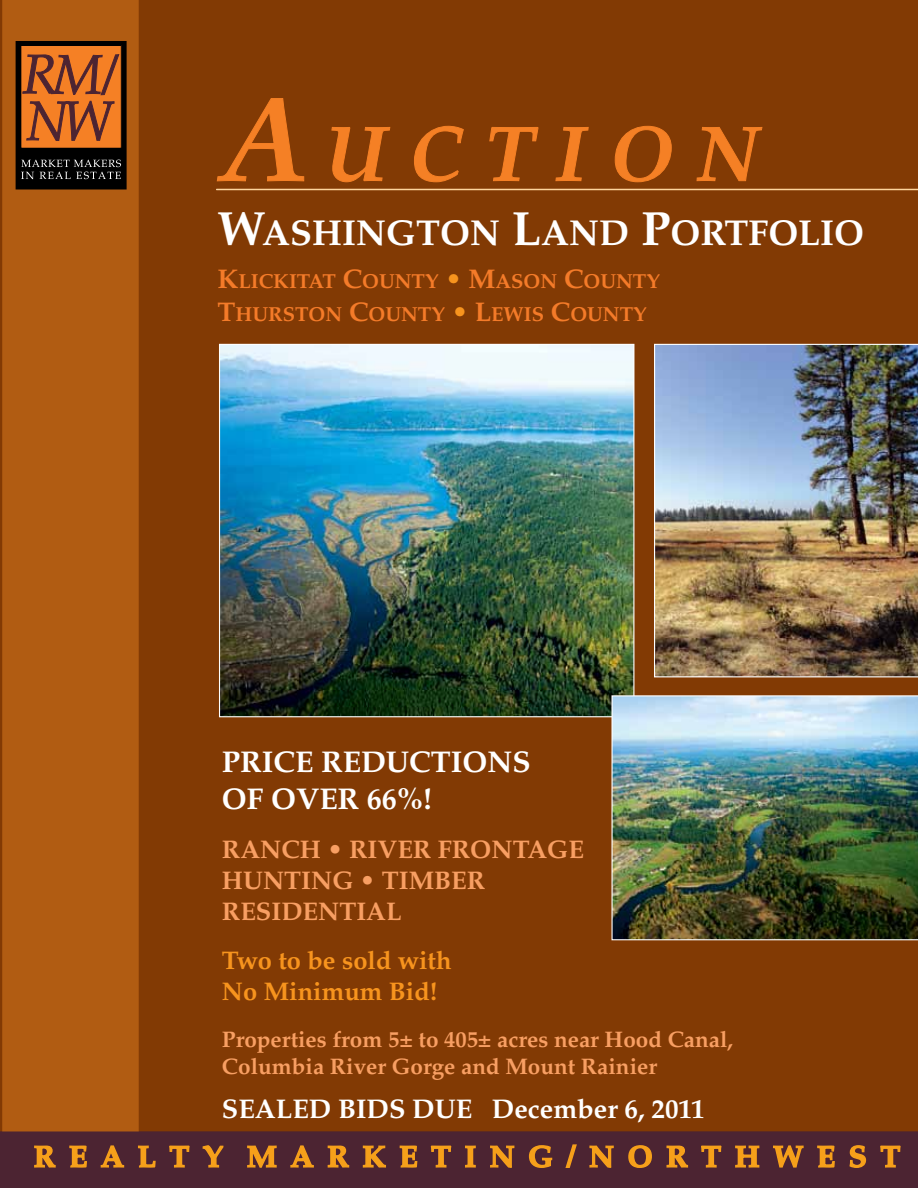
<style>
.page{position:relative;width:918px;height:1188px;background:#fff}
.page>*{position:absolute;margin:0;border:0;box-sizing:border-box;transform-origin:0 0}
.t1{font:700 36px "Palatino";color:#fff}
.t2{font:700 30px/36.5px "Palatino";color:#fff}
.t3{font:700 27px "Palatino";color:#fff}
.t4{font:700 25.5px/31px "Palatino";color:#f89f63}
.t5{font:700 25.5px/31px "Palatino";color:#f7941e}
.t6{font:700 22.5px/27.5px "Palatino";color:#f89f63}
.t7{font:700 20.25px/32.8px "Palatino";color:#f47b29}
.s1{font-size:48px}
.s2{font-size:27px}
.s3{font-size:27px;color:#f7941e}
</style>
<div class="page">
<div style="left:0;top:0;width:918px;height:1131px;background:#823a04"></div>
<div style="left:2px;top:0;width:137px;height:1131px;background:#b15c12"></div>
<div style="left:0;top:1131px;width:918px;height:57px;background:#4c2432"></div>
<hr style="left:216px;top:189px;width:702px;height:1px;background:#fed49c">
<svg style="left:33px;top:1145px;width:23px;height:23px"></svg>
<svg style="left:68px;top:1120px;width:20px;height:64px"></svg>
<svg style="left:100px;top:1145px;width:25px;height:23px"></svg>
<svg style="left:137px;top:1145px;width:19px;height:33px"></svg>
<svg style="left:168px;top:1107px;width:22px;height:61px"></svg>
<svg style="left:202px;top:1144px;width:22px;height:24px"></svg>
<svg style="left:246px;top:1144px;width:32px;height:25px"></svg>
<svg style="left:289px;top:1145px;width:26px;height:23px"></svg>
<svg style="left:327px;top:1145px;width:23px;height:23px"></svg>
<svg style="left:362px;top:1145px;width:25px;height:23px"></svg>
<svg style="left:399px;top:1120px;width:19px;height:57px"></svg>
<svg style="left:430px;top:1107px;width:22px;height:61px"></svg>
<svg style="left:464px;top:1145px;width:13px;height:23px"></svg>
<svg style="left:489px;top:1145px;width:26px;height:24px"></svg>
<svg style="left:528px;top:1144px;width:25px;height:25px"></svg>
<svg style="left:564px;top:1143px;width:14px;height:26px"></svg>
<svg style="left:589px;top:1145px;width:26px;height:24px"></svg>
<svg style="left:628px;top:1144px;width:25px;height:25px"></svg>
<svg style="left:666px;top:1145px;width:23px;height:23px"></svg>
<svg style="left:700px;top:1107px;width:22px;height:61px"></svg>
<svg style="left:734px;top:1145px;width:26px;height:23px"></svg>
<svg style="left:772px;top:1145px;width:32px;height:30px"></svg>
<svg style="left:816px;top:1120px;width:20px;height:64px"></svg>
<svg style="left:849px;top:1144px;width:18px;height:25px"></svg>
<svg style="left:879px;top:1107px;width:23px;height:61px"></svg>
<div style="left:16px;top:42px;width:110px;height:147px;background:#000"></div>
<div style="left:16px;top:41px;width:111px;height:148px;border:2px solid #000"></div>
<div style="left:21px;top:45px;width:100px;height:103px;background:#f58025"></div>
<div style="left:20px;top:45px;width:102px;height:104px;border:1px solid #000"></div>
<svg style="left:22px;top:54px;width:98px;height:87px"></svg>
<svg style="left:21px;top:160px;width:100px;height:19px"></svg>
<svg style="left:216px;top:98px;width:88px;height:84px;background:#a54f0e"></svg>
<svg style="left:331px;top:127px;width:60px;height:56px;background:#b25711"></svg>
<svg style="left:414px;top:126px;width:50px;height:57px;background:#a6500e"></svg>
<svg style="left:489px;top:127px;width:50px;height:54px;background:#a9510f"></svg>
<svg style="left:555px;top:127px;width:34px;height:54px;background:#ae5510"></svg>
<svg style="left:614px;top:126px;width:58px;height:57px;background:#ae5410"></svg>
<svg style="left:696px;top:127px;width:67px;height:55px;background:#a8510f"></svg>
<img style="left:221px;top:346px;width:411px;height:369px">
<img style="left:611px;top:695px;width:307px;height:245px">
<img style="left:654px;top:344px;width:264px;height:333px">
<h1 class="t1" style="left:218px;top:212px;width:648px"><span class="s1">W</span>ASHINGTON <span class="s1">L</span>AND <span class="s1">P</span>ORTFOLIO</h1>
<p class="t7" style="left:218px;top:265px;width:444px"><span class="s2">K</span>LICKITAT <span class="s2">C</span>OUNTY <span class="s3">•</span> <span class="s2">M</span>ASON <span class="s2">C</span>OUNTY<br><span class="s2">T</span>HURSTON <span class="s2">C</span>OUNTY <span class="s3">•</span> <span class="s2">L</span>EWIS <span class="s2">C</span>OUNTY</p>
<h2 class="t2" style="left:222px;top:744px;width:310px">PRICE REDUCTIONS<br>OF OVER 66%!</h2>
<p class="t4" style="left:222px;top:834px;width:364px">RANCH • RIVER FRONTAGE<br>HUNTING • TIMBER<br>RESIDENTIAL</p>
<p class="t5" style="left:222px;top:945px;width:231px">Two to be sold with<br>No Minimum Bid!</p>
<p class="t6" style="left:222px;top:1026px;width:513px">Properties from 5± to 405± acres near Hood Canal,<br>Columbia River Gorge and Mount Rainier</p>
<p class="t3" style="left:222px;top:1093px;width:484px">SEALED BIDS DUE December 6, 2011</p>
</div>
